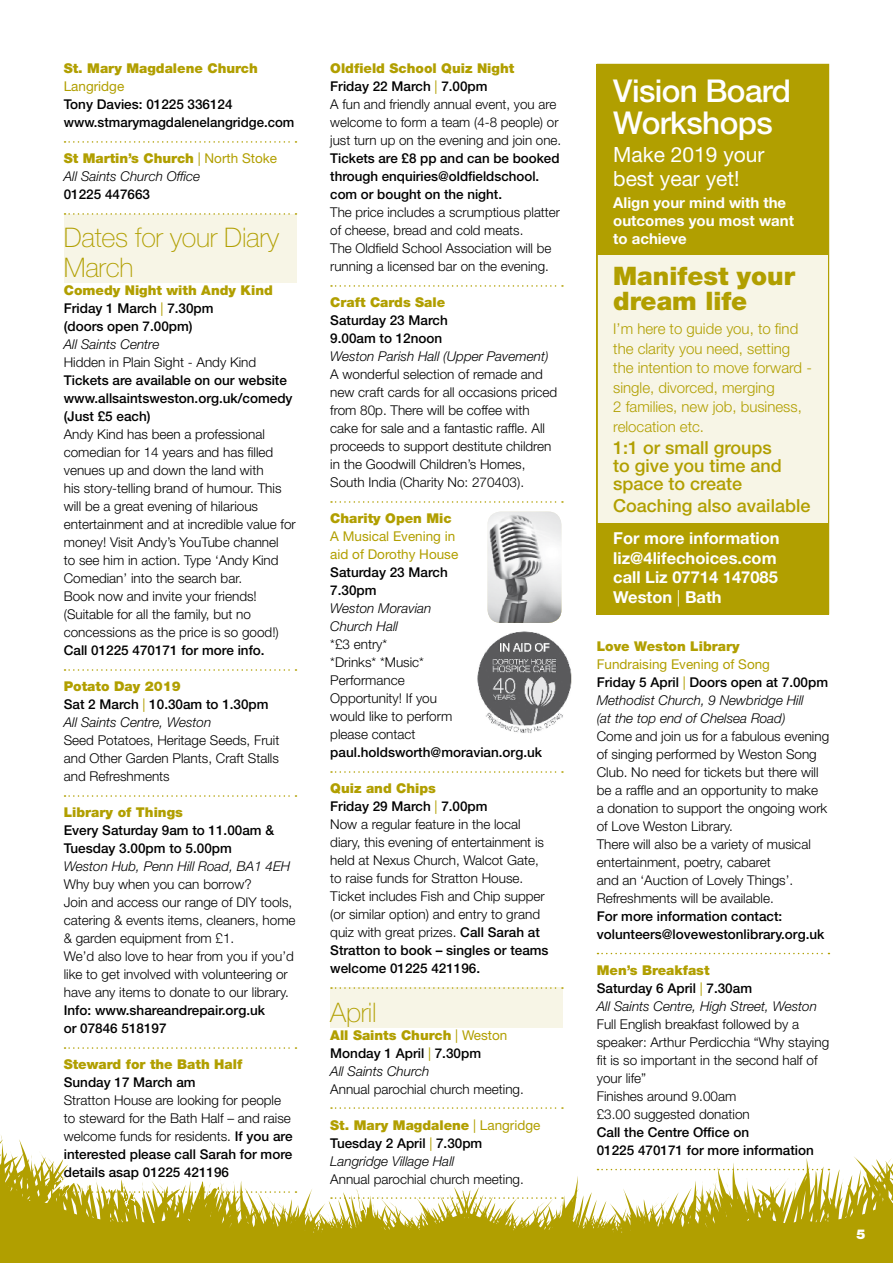
<style>
.page{position:relative;width:893px;height:1263px;background:#fff}
.page>*{position:absolute;margin:0;border:0;box-sizing:border-box;transform-origin:0 0}
.t1{font:500 31.5px/31.5px "Helvetica Neue LT Std";letter-spacing:-.02em;color:#fff}
.t2{font:100 27px/30px "Helvetica Neue LT Std";letter-spacing:-.01em;color:#b19f00}
.t3{font:900 25.5px/25.5px "Helvetica Neue LT Std";color:#b19f00}
.t4{font:21px/24px "Helvetica Neue LT Std";color:#fff}
.t5{font:500 18px/18px "Helvetica Neue LT Std";color:#b19f00}
.t6{font:700 16.5px/19.5px "Helvetica Neue LT Std";color:#fff}
.t7{font:300 15px/19.5px "Helvetica Neue LT Std";color:#b19f00}
.t8{font:700 15px/18px "Helvetica Neue LT Std";color:#fff}
.t9{font:300 13.5px/18px "Helvetica Neue LT Std";color:#000}
.t10{font:500 13.5px/18px "Helvetica Neue LT Std";color:#000}
.t11{font:italic 300 13.5px/18px "Helvetica Neue LT Std";color:#000}
.t12{font:900 13.5px "Helvetica Neue LT Std";color:#b19f00}
.t13{font:13.5px/18px "Helvetica Neue LT Std";color:#b19f00}
.t14{font:900 13.5px "Helvetica Neue LT Std";color:#fff}
.s1{font-weight:900;font-style:normal;color:#b19f00}
.s2{font-weight:400;font-style:normal;color:#b19f00}
.s3{font-weight:900;color:#b19f00}
.s4{font-weight:400;color:#b19f00}
.s5{font-weight:300;font-style:italic}
.s6{font-weight:500}
.s7{font-weight:500;font-style:normal}
.s8{font-weight:300}
</style>
<div class="page">
<svg style="left:704px;top:1157px;width:189px;height:106px;fill:#b19f00"></svg>
<svg style="left:0;top:1135px;width:704px;height:128px"></svg>
<div style="left:64px;top:214px;width:232px;height:68px;background:#f7f5e6"></div>
<div style="left:330px;top:987px;width:233px;height:40px;background:#f7f5e6"></div>
<svg style="left:65px;top:141px;width:231px;height:2px"></svg>
<svg style="left:65px;top:213px;width:231px;height:2px"></svg>
<svg style="left:65px;top:669px;width:231px;height:2px"></svg>
<svg style="left:65px;top:795px;width:231px;height:2px"></svg>
<svg style="left:65px;top:1047px;width:231px;height:2px"></svg>
<svg style="left:65px;top:1191px;width:231px;height:2px"></svg>
<svg style="left:331px;top:285px;width:232px;height:2px"></svg>
<svg style="left:331px;top:501px;width:232px;height:2px"></svg>
<svg style="left:331px;top:771px;width:232px;height:2px"></svg>
<svg style="left:331px;top:987px;width:232px;height:2px"></svg>
<svg style="left:331px;top:1107px;width:232px;height:2px"></svg>
<svg style="left:331px;top:1197px;width:232px;height:2px"></svg>
<svg style="left:597px;top:953px;width:232px;height:1px"></svg>
<svg style="left:597px;top:1169px;width:232px;height:1px"></svg>
<div style="left:597px;top:64px;width:232px;height:550px;background:#b19f00"></div>
<div style="left:597px;top:255px;width:231px;height:268px;background:#f7f5e6"></div>
<img style="left:487px;top:512px;width:74px;height:111px">
<img style="left:477px;top:631px;width:95px;height:102px">
<p class="t12" style="left:64px;top:61px;width:196px">St. Mary Magdalene Church</p>
<p class="t13" style="left:64px;top:77px;width:62px">Langridge</p>
<p class="t10" style="left:64px;top:95px;width:232px">Tony Davies: 01225 336124 www.stmarymagdalenelangridge.com</p>
<p class="t11" style="left:64px;top:149px;width:215px"><span class="s1">St Martin’s Church</span> <span class="s2">| North Stoke<br></span>All Saints Church Office</p>
<p class="t10" style="left:64px;top:185px;width:88px">01225 447663</p>
<h2 class="t2" style="left:64px;top:223px;width:217px">Dates for your Diary<br>March</h2>
<p class="t10" style="left:64px;top:281px;width:211px"><span class="s3">Comedy Night with Andy Kind<br></span>Friday 1 March <span class="s4">|</span> 7.30pm<br>(doors open 7.00pm)</p>
<p class="t11" style="left:64px;top:335px;width:97px">All Saints Centre</p>
<p class="t9" style="left:64px;top:353px;width:194px">Hidden in Plain Sight - Andy Kind</p>
<p class="t10" style="left:64px;top:371px;width:230px">Tickets are available on our website www.allsaintsweston.org.uk/comedy (Just £5 each)</p>
<p class="t9" style="left:64px;top:425px;width:234px">Andy Kind has been a professional comedian for 14 years and has filled venues up and down the land with<br>his story-telling brand of humour. This will be a great evening of hilarious entertainment and at incredible value for money! Visit Andy’s YouTube channel<br>to see him in action. Type ‘Andy Kind Comedian’ into the search bar.<br>Book now and invite your friends! (Suitable for all the family, but no concessions as the price is so good!)</p>
<p class="t10" style="left:64px;top:641px;width:202px">Call 01225 470171 for more info.</p>
<p class="t10" style="left:64px;top:677px;width:206px"><span class="s3">Potato Day 2019<br></span>Sat 2 March <span class="s4">|</span> 10.30am to 1.30pm<br><span class="s5">All Saints Centre, Weston</span></p>
<p class="t9" style="left:64px;top:731px;width:217px;text-align:justify">Seed Potatoes, Heritage Seeds, Fruit and Other Garden Plants, Craft Stalls and Refreshments</p>
<p class="t12" style="left:64px;top:804px;width:121px">Library of Things</p>
<p class="t10" style="left:64px;top:821px;width:212px">Every Saturday 9am to 11.00am &amp;<br>Tuesday 3.00pm to 5.00pm</p>
<p class="t11" style="left:64px;top:857px;width:228px">Weston Hub, Penn Hill Road, BA1 4EH</p>
<p class="t9" style="left:64px;top:875px;width:233px">Why buy when you can borrow?<br>Join and access our range of DIY tools, catering &amp; events items, cleaners, home &amp; garden equipment from £1.<br>We’d also love to hear from you if you’d like to get involved with volunteering or have any items to donate to our library.</p>
<p class="t10" style="left:64px;top:1001px;width:203px">Info: www.shareandrepair.org.uk or 07846 518197</p>
<p class="t12" style="left:64px;top:1056px;width:180px">Steward for the Bath Half</p>
<p class="t10" style="left:64px;top:1073px;width:133px">Sunday 17 March am</p>
<p class="t9" style="left:64px;top:1091px;width:230px">Stratton House are looking for people to steward for the Bath Half – and raise welcome funds for residents. <span class="s6">If you are interested please call Sarah for more details asap 01225 421196</span></p>
<p class="t9" style="left:330px;top:59px;width:232px"><span class="s3">Oldfield School Quiz Night<br></span><span class="s6">Friday 22 March</span> <span class="s4">|</span> <span class="s6">7.00pm<br></span>A fun and friendly annual event, you are welcome to form a team (4-8 people) or just turn up on the evening and join one.</p>
<p class="t10" style="left:330px;top:149px;width:231px">Tickets are £8 pp and can be booked through enquiries@oldfieldschool. com or bought on the night.</p>
<p class="t9" style="left:330px;top:203px;width:231px">The price includes a scrumptious platter of cheese, bread and cold meats.<br>The Oldfield School Association will be running a licensed bar on the evening.</p>
<p class="t12" style="left:330px;top:295px;width:117px">Craft Cards Sale</p>
<p class="t10" style="left:330px;top:311px;width:119px">Saturday 23 March<br>9.00am to 12noon</p>
<p class="t11" style="left:330px;top:347px;width:220px">Weston Parish Hall (Upper Pavement)</p>
<p class="t9" style="left:330px;top:365px;width:229px">A wonderful selection of remade and new craft cards for all occasions priced from 80p. There will be coffee with cake for sale and a fantastic raffle. All proceeds to support destitute children in the Goodwill Children’s Homes, South India (Charity No: 270403).</p>
<p class="t12" style="left:330px;top:511px;width:123px">Charity Open Mic</p>
<p class="t13" style="left:330px;top:527px;width:130px">A Musical Evening in aid of Dorothy House</p>
<p class="t10" style="left:330px;top:563px;width:119px">Saturday 23 March<br>7.30pm</p>
<p class="t11" style="left:330px;top:599px;width:103px">Weston Moravian<br>Church Hall</p>
<p class="t9" style="left:330px;top:635px;width:124px">*£3 entry*<br>*Drinks* *Music*<br>Performance<br>Opportunity! If you would like to perform please contact</p>
<p class="t10" style="left:330px;top:743px;width:213px">paul.holdsworth@moravian.org.uk</p>
<p class="t9" style="left:330px;top:779px;width:220px"><span class="s3">Quiz and Chips<br></span><span class="s6">Friday 29 March</span> <span class="s4">|</span> <span class="s6">7.00pm<br></span>Now a regular feature in the local diary, this evening of entertainment is held at Nexus Church, Walcot Gate, to raise funds for Stratton House.<br>Ticket includes Fish and Chip supper (or similar option) and entry to grand quiz with great prizes. <span class="s6">Call Sarah at<br>Stratton to book – singles or teams welcome 01225 421196.</span></p>
<h2 class="t2" style="left:330px;top:997px;width:48px">April</h2>
<p class="t10" style="left:330px;top:1025px;width:178px"><span class="s3">All Saints Church</span> <span class="s4">| Weston<br></span>Monday 1 April <span class="s4">|</span> 7.30pm<br><span class="s5">All Saints Church</span></p>
<p class="t9" style="left:330px;top:1079px;width:195px">Annual parochial church meeting.</p>
<p class="t11" style="left:330px;top:1115px;width:212px"><span class="s1">St. Mary Magdalene</span> <span class="s2">| Langridge<br></span><span class="s7">Tuesday 2 April</span> <span class="s2">|</span> <span class="s7">7.30pm<br></span>Langridge Village Hall</p>
<p class="t9" style="left:330px;top:1169px;width:195px">Annual parochial church meeting.</p>
<h1 class="t1" style="left:613px;top:75px;width:179px">Vision Board<br>Workshops</h1>
<h3 class="t4" style="left:613px;top:142px;width:153px">Make 2019 your best year yet!</h3>
<p class="t8" style="left:613px;top:194px;width:182px">Align your mind with the outcomes you most want to achieve</p>
<h3 class="t3" style="left:613px;top:263px;width:183px">Manifest your dream life</h3>
<p class="t7" style="left:613px;top:319px;width:200px">I’m here to guide you, to find the clarity you need, setting the intention to move forward - single, divorced, merging<br>2 families, new job, business, relocation etc.</p>
<h3 class="t5" style="left:613px;top:438px;width:170px">1:1 or small groups to give you time and space to create</h3>
<h3 class="t5" style="left:613px;top:496px;width:199px">Coaching also available</h3>
<p class="t6" style="left:613px;top:528px;width:168px">For more information liz@4lifechoices.com call Liz 07714 147085<br>Weston <span class="s8">|</span> Bath</p>
<p class="t12" style="left:597px;top:638px;width:144px">Love Weston Library</p>
<p class="t11" style="left:597px;top:655px;width:233px"><span class="s2">Fundraising Evening of Song<br></span><span class="s7">Friday 5 April</span> <span class="s2">|</span> <span class="s7">Doors open at 7.00pm<br></span>Methodist Church, 9 Newbridge Hill<br>(at the top end of Chelsea Road)</p>
<p class="t9" style="left:597px;top:727px;width:234px">Come and join us for a fabulous evening of singing performed by Weston Song Club. No need for tickets but there will be a raffle and an opportunity to make<br>a donation to support the ongoing work of Love Weston Library.<br>There will also be a variety of musical entertainment, poetry, cabaret<br>and an ‘Auction of Lovely Things’.<br>Refreshments will be available.</p>
<p class="t10" style="left:597px;top:907px;width:229px">For more information contact: volunteers@lovewestonlibrary.org.uk</p>
<p class="t11" style="left:597px;top:961px;width:222px"><span class="s1">Men’s Breakfast<br></span><span class="s7">Saturday 6 April</span> <span class="s2">|</span> <span class="s7">7.30am<br></span>All Saints Centre, High Street, Weston</p>
<p class="t9" style="left:597px;top:1015px;width:234px">Full English breakfast followed by a speaker: Arthur Perdicchia “Why staying fit is so important in the second half of your life”<br>Finishes around 9.00am<br>£3.00 suggested donation</p>
<p class="t10" style="left:597px;top:1123px;width:219px">Call the Centre Office on<br>01225 470171 for more information</p>
<p class="t14" style="left:857px;top:1226px;width:11px">5</p>
</div>
